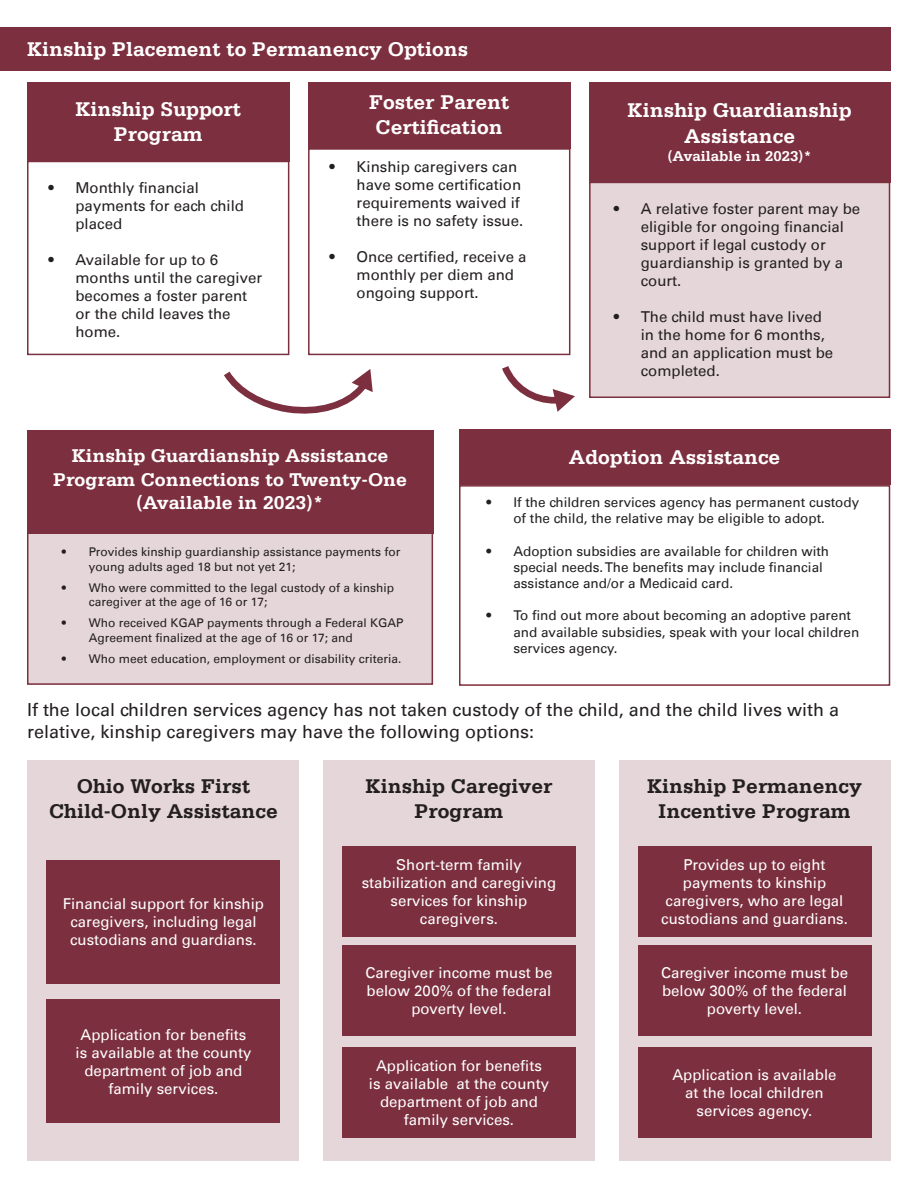
<style>
.page{position:relative;width:918px;height:1188px;background:#fff}
.page>*{position:absolute;margin:0;border:0;box-sizing:border-box;transform-origin:0 0}
.t1{font:700 21px/25.2px "Serifa Std";color:#fff;text-align:center}
.t2{font:700 21px/25.2px "Serifa Std";color:#231f20;text-align:center}
.t3{font:700 19.5px/23.4px "Serifa Std";color:#fff;text-align:center}
.t4{font:18px/21.6px "Univers LT";color:#231f20}
.t5{font:15px/18px "Univers LT";color:#fff;text-align:center}
.t6{font:15px/18px "Univers LT";color:#231f20}
.t7{font:700 15px "Serifa Std";color:#fff}
.t8{font:13.5px/16.2px "Univers LT";color:#231f20}
.t9{font:12px/14.4px "Univers LT";color:#231f20}
</style>
<div class="page">
<div style="left:27px;top:500px;width:406px;height:185px;background:#e5d6d9"></div>
<div style="left:0;top:27px;width:891px;height:44px;background:#7c2f3e"></div>
<div style="left:28px;top:760px;width:271px;height:401px;background:#e5d6d9"></div>
<div style="left:323px;top:760px;width:272px;height:401px;background:#e5d6d9"></div>
<div style="left:619px;top:760px;width:271px;height:401px;background:#e5d6d9"></div>
<div style="left:27px;top:82px;width:262px;height:79px;background:#7c2f3e"></div>
<div style="left:27px;top:430px;width:406px;height:104px;background:#7c2f3e"></div>
<div style="left:308px;top:82px;width:262px;height:66px;background:#7c2f3e"></div>
<div style="left:589px;top:82px;width:301px;height:100px;background:#7c2f3e"></div>
<div style="left:459px;top:430px;width:431px;height:55px;background:#7c2f3e"></div>
<div style="left:27px;top:161px;width:262px;height:194px;border:2px solid #7c2f3e"></div>
<div style="left:27px;top:500px;width:406px;height:185px;border:2px solid #7c2f3e"></div>
<div style="left:308px;top:148px;width:262px;height:207px;border:2px solid #7c2f3e"></div>
<div style="left:589px;top:182px;width:301px;height:216px;background:#e5d6d9"></div>
<div style="left:589px;top:182px;width:301px;height:216px;border:2px solid #7c2f3e"></div>
<div style="left:459px;top:485px;width:431px;height:201px;border:2px solid #7c2f3e"></div>
<svg style="left:224px;top:369px;width:149px;height:45px"></svg>
<svg style="left:502px;top:366px;width:73px;height:46px"></svg>
<div style="left:47px;top:999px;width:233px;height:124px;background:#7c2f3e"></div>
<div style="left:342px;top:1048px;width:234px;height:90px;background:#7c2f3e"></div>
<div style="left:47px;top:860px;width:233px;height:124px;background:#7c2f3e"></div>
<div style="left:342px;top:946px;width:234px;height:90px;background:#7c2f3e"></div>
<div style="left:342px;top:846px;width:234px;height:90px;background:#7c2f3e"></div>
<div style="left:638px;top:1048px;width:233px;height:90px;background:#7c2f3e"></div>
<div style="left:638px;top:946px;width:233px;height:90px;background:#7c2f3e"></div>
<div style="left:638px;top:846px;width:233px;height:90px;background:#7c2f3e"></div>
<p class="t1" style="left:27px;top:36px;width:443px">Kinship Placement to Permanency Options</p>
<p class="t1" style="left:75px;top:96px;width:167px">Kinship Support<br>Program</p>
<p class="t1" style="left:369px;top:90px;width:142px">Foster Parent<br>Certification</p>
<p class="t1" style="left:628px;top:98px;width:226px">Kinship Guardianship<br>Assistance</p>
<p class="t7" style="left:668px;top:147px;width:146px">(Available in 2023)*</p>
<p class="t6" style="left:357px;top:157px;width:168px;text-indent:-27px">• Kinship caregivers can have some certification requirements waived if there is no safety issue.</p>
<p class="t6" style="left:357px;top:247px;width:171px;text-indent:-27px">• Once certified, receive a monthly per diem and ongoing support.</p>
<p class="t6" style="left:76px;top:179px;width:170px;text-indent:-27px">• Monthly financial payments for each child placed</p>
<p class="t6" style="left:76px;top:251px;width:188px;text-indent:-27px">• Available for up to 6 months until the caregiver becomes a foster parent or the child leaves the home.</p>
<p class="t6" style="left:641px;top:199px;width:221px;text-indent:-27px">• A relative foster parent may be eligible for ongoing financial support if legal custody or guardianship is granted by a court.</p>
<p class="t6" style="left:641px;top:307px;width:194px;text-indent:-27px">• The child must have lived in the home for 6 months, and an application must be completed.</p>
<p class="t3" style="left:53px;top:444px;width:356px">Kinship Guardianship Assistance<br>Program Connections to Twenty-One (Available in 2023)*</p>
<p class="t9" style="left:89px;top:545px;width:313px;text-indent:-27px">• Provides kinship guardianship assistance payments for young adults aged 18 but not yet 21;</p>
<p class="t9" style="left:89px;top:580px;width:307px;text-indent:-27px">• Who were committed to the legal custody of a kinship caregiver at the age of 16 or 17;</p>
<p class="t9" style="left:89px;top:616px;width:316px;text-indent:-27px">• Who received KGAP payments through a Federal KGAP<br>Agreement finalized at the age of 16 or 17; and</p>
<p class="t9" style="left:62px;top:651px;width:341px">• Who meet education, employment or disability criteria.</p>
<p class="t1" style="left:569px;top:445px;width:213px">Adoption Assistance</p>
<p class="t8" style="left:486px;top:494px;width:374px;text-align:center">• If the children services agency has permanent custody of the child, the relative may be eligible to adopt.</p>
<p class="t8" style="left:513px;top:543px;width:317px;text-indent:-27px">• Adoption subsidies are available for children with special needs. The benefits may include financial assistance and/or a Medicaid card.</p>
<p class="t8" style="left:513px;top:608px;width:347px;text-indent:-27px">• To find out more about becoming an adoptive parent and available subsidies, speak with your local children services agency.</p>
<p class="t4" style="left:27px;top:699px;width:814px">If the local children services agency has not taken custody of the child, and the child lives with a relative, kinship caregivers may have the following options:</p>
<p class="t2" style="left:77px;top:773px;width:175px">Ohio Works First</p>
<p class="t2" style="left:49px;top:798px;width:230px">Child-Only Assistance</p>
<p class="t2" style="left:366px;top:773px;width:188px">Kinship Caregiver<br>Program</p>
<p class="t2" style="left:647px;top:773px;width:216px">Kinship Permanency<br>Incentive Program</p>
<p class="t5" style="left:63px;top:895px;width:203px">Financial support for kinship caregivers, including legal custodians and guardians.</p>
<p class="t5" style="left:76px;top:1025px;width:177px">Application for benefits is available at the county department of job and family services.</p>
<p class="t5" style="left:362px;top:855px;width:196px">Short-term family stabilization and caregiving services for kinship caregivers.</p>
<p class="t5" style="left:365px;top:964px;width:189px">Caregiver income must be below 200% of the federal poverty level.</p>
<p class="t5" style="left:369px;top:1057px;width:182px">Application for benefits is available at the county department of job and family services.</p>
<p class="t5" style="left:661px;top:855px;width:188px">Provides up to eight payments to kinship caregivers, who are legal custodians and guardians.</p>
<p class="t5" style="left:661px;top:964px;width:189px">Caregiver income must be below 300% of the federal poverty level.</p>
<p class="t5" style="left:672px;top:1066px;width:166px">Application is available</p>
<p class="t5" style="left:685px;top:1084px;width:140px">at the local children</p>
<p class="t5" style="left:697px;top:1102px;width:117px">services agency.</p>
</div>
